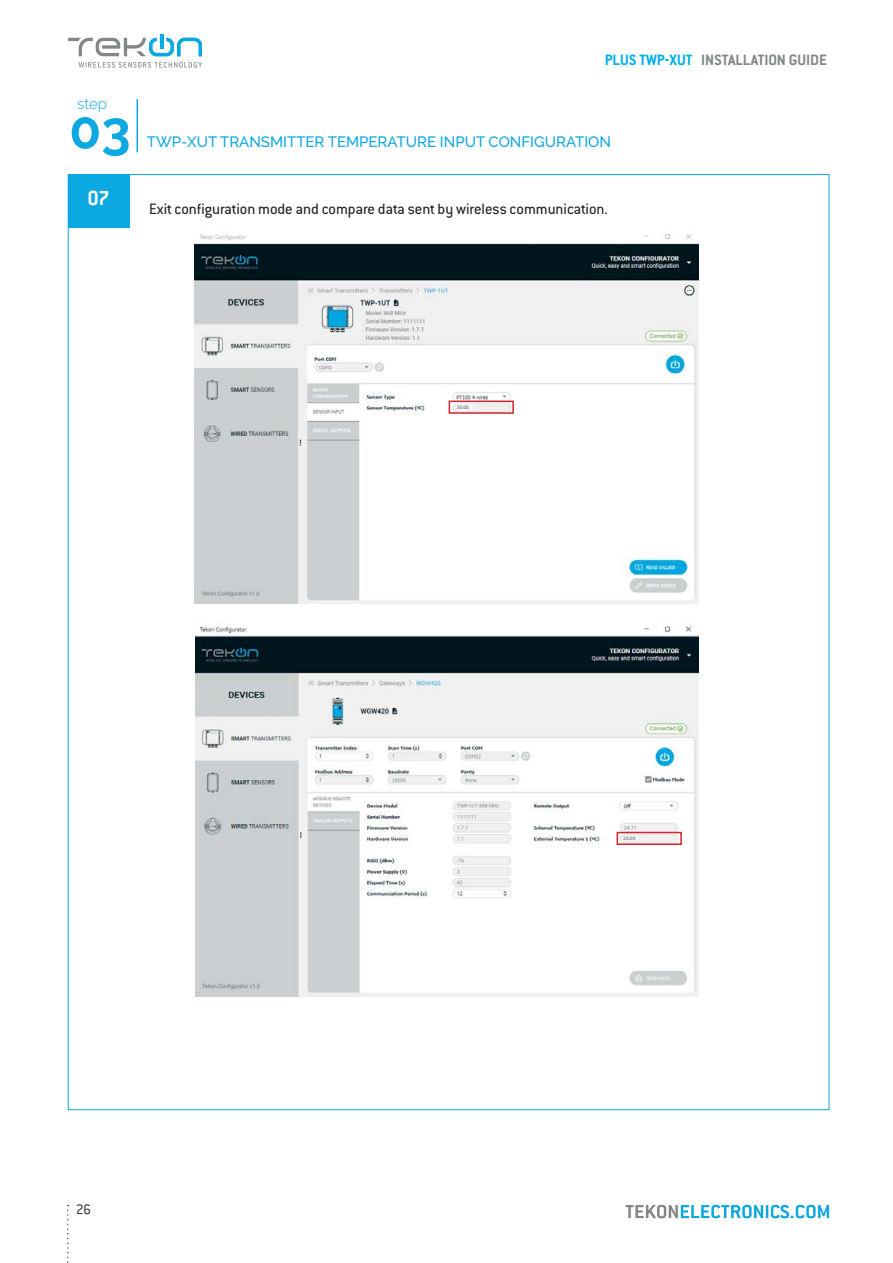
<style>
.page{position:relative;width:893px;height:1263px;background:#fff}
.page>*{position:absolute;margin:0;border:0;box-sizing:border-box;transform-origin:0 0}
.t1{font:700 52.5px "Raleway";color:#0ba8e1}
.t2{font:700 22.5px "Conduit ITC";color:#fff}
.textos{font:16.5px "Conduit ITC Pro";color:#231f20}
.t3{font:700 16.5px "Conduit ITC Pro";color:#838788}
.t4{font:500 15px "Raleway";color:#0ba8e1}
.t5{font:300 15px "Raleway";color:#0ba8e1}
.t6{font:300 15px "Conduit ITC";color:#231f20}
.t7{font:5.1px "Acumin Pro";color:#585b5c}
.s1{color:#00afea}
</style>
<div class="page">
<svg style="left:625px;top:1205px;width:204px;height:13px"></svg>
<svg style="left:67px;top:1205px;width:2px;height:58px"></svg>
<svg style="left:68px;top:34px;width:134px;height:22px"></svg>
<svg style="left:79px;top:62px;width:123px;height:6px"></svg>
<hr style="left:137px;top:99px;width:1px;height:53px;background:#0ba8e1">
<div style="left:68px;top:174px;width:62px;height:54px;background:#0ba8e1"></div>
<img style="left:195px;top:234px;width:503px;height:369px">
<div style="left:449px;top:401px;width:65px;height:13px;border:2px solid #d1232a"></div>
<div style="left:456px;top:404px;width:17px;height:6px;background:#f5f6f7"></div>
<img style="left:195px;top:626px;width:503px;height:370px">
<div style="left:622px;top:836px;width:17px;height:5px;background:#f5f6f7"></div>
<div style="left:617px;top:832px;width:65px;height:13px;border:2px solid #d1232a"></div>
<p class="t5" style="left:77px;top:95px;width:31px">step</p>
<h1 class="t1" style="left:69px;top:100px;width:63px">03</h1>
<p class="t2" style="left:87px;top:184px;width:24px">07</p>
<p class="t3" style="left:605px;top:51px;width:224px"><span class="s1">PLUS TWP-XUT</span> INSTALLATION GUIDE</p>
<p class="t4" style="left:147px;top:133px;width:466px">TWP-XUT TRANSMITTER TEMPERATURE INPUT CONFIGURATION</p>
<p class="textos" style="left:149px;top:199px;width:460px">Exit configuration mode and compare data sent by wireless communication.</p>
<p class="t7" style="left:457px;top:403px;width:14px">35.00</p>
<p class="t6" style="left:76px;top:1201px;width:16px">26</p>
<p class="t7" style="left:623px;top:834px;width:14px">35.00</p>
</div>
